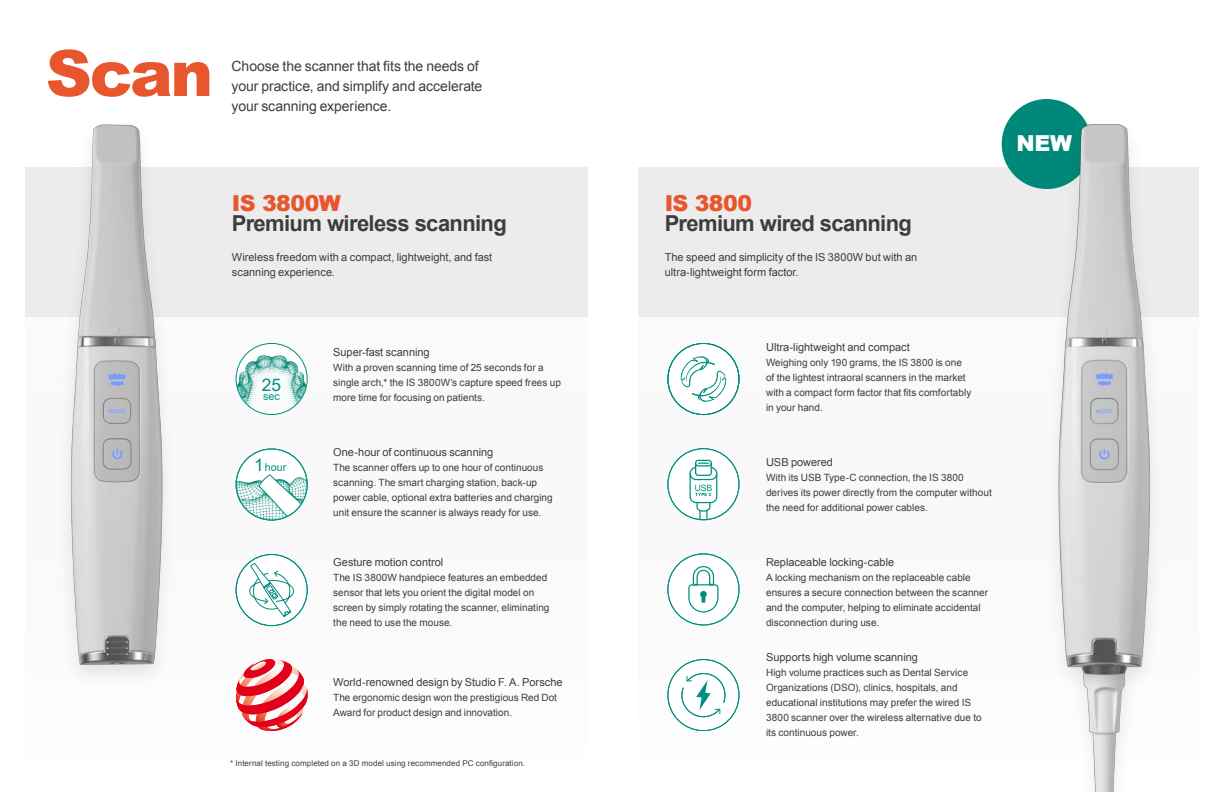
<style>
.page{position:relative;width:1224px;height:792px;background:#fff}
.page>*{position:absolute;margin:0;border:0;box-sizing:border-box;transform-origin:0 0}
.Headline_72_72{font:900 64px "Arial";color:#e8562e}
.Headline_22_24{font:700 22px "Arial";letter-spacing:-.03em;color:#3d3d3c}
.Headline_22_24-2{font:900 22px "Arial";letter-spacing:-.02em;color:#e8562e}
.Headline_22_24-3{font:900 22px "Arial";color:#fff}
.t1{font:17.4px "Arial";color:#008f80}
.Copy_16_17{font:14px/20px "Arial";letter-spacing:-.005em;color:#3d3d3c}
.Copy_11_13{font:11px/15px "Arial";color:#3d3d3c}
.Copy_10_12{font:11px "Arial";color:#3d3d3c}
.t2{font:10.9px "Arial";letter-spacing:-.005em;color:#008f80}
.Copy_10_12-2{font:10px/15px "Arial";letter-spacing:.005em;color:#3d3d3c}
.Copy_11_13-2{font:10px/15px "Arial";letter-spacing:.005em;color:#3d3d3c}
.Small_text{font:8px "Arial";letter-spacing:.01em;color:#3d3d3c}
.s1{font-size:17.4px}
</style>
<div class="page">
<div style="left:26px;top:168px;width:562px;height:598px;background:#ececec"></div>
<div style="left:638px;top:168px;width:560px;height:598px;background:#ececec"></div>
<div style="left:1px;top:318px;width:1223px;height:474px;background:#fff"></div>
<div style="left:695px;top:460px;width:17px;height:7px;border:1px solid #008f80;border-radius:3px"></div>
<svg style="left:689px;top:462px;width:29px;height:58px"></svg>
<div style="left:667px;top:448px;width:72px;height:72px;border:1px solid #008f80;border-radius:50%"></div>
<svg style="left:680px;top:356px;width:47px;height:46px"></svg>
<div style="left:667px;top:343px;width:72px;height:72px;border:1px solid #008f80;border-radius:50%"></div>
<svg style="left:681px;top:673px;width:45px;height:45px"></svg>
<div style="left:667px;top:659px;width:72px;height:72px;border:1px solid #008f80;border-radius:50%"></div>
<svg style="left:688px;top:566px;width:31px;height:47px"></svg>
<div style="left:667px;top:553px;width:72px;height:72px;border:1px solid #008f80;border-radius:50%"></div>
<div style="left:54px;top:117px;width:125px;height:573px;background:#000;opacity:.1"></div>
<img style="left:60px;top:120px;width:119px;height:570px">
<svg style="left:249px;top:563px;width:46px;height:55px"></svg>
<div style="left:236px;top:554px;width:72px;height:72px;border:1px solid #008f80;border-radius:50%"></div>
<img style="left:236px;top:449px;width:71px;height:71px;border-radius:36px">
<svg style="left:255px;top:458px;width:52px;height:62px"></svg>
<div style="left:236px;top:449px;width:72px;height:71px;border:1px solid #008f80;border-radius:50%"></div>
<img style="left:236px;top:343px;width:71px;height:72px">
<svg style="left:261px;top:377px;width:22px;height:25px"></svg>
<div style="left:236px;top:343px;width:72px;height:72px;border:1px solid #008f80;border-radius:50%"></div>
<svg style="left:236px;top:659px;width:72px;height:72px"></svg>
<div style="left:1002px;top:99px;width:90px;height:90px;background:#00897a;border-radius:50%"></div>
<img style="left:1000px;top:122px;width:198px;height:670px">
<p class="Headline_72_72" style="left:46px;top:27px;width:169px">Scan</p>
<p class="Copy_16_17" style="left:232px;top:56px;width:252px">Choose the scanner that fits the needs of your practice, and simplify and accelerate</p>
<p class="Copy_16_17" style="left:232px;top:96px;width:161px">your scanning experience.</p>
<p class="Headline_22_24-2" style="left:232px;top:187px;width:110px">IS 3800W</p>
<p class="Headline_22_24-2" style="left:665px;top:187px;width:89px">IS 3800</p>
<p class="Headline_22_24" style="left:232px;top:209px;width:276px">Premium wireless scanning</p>
<p class="Headline_22_24" style="left:665px;top:209px;width:249px">Premium wired scanning</p>
<p class="Copy_11_13" style="left:232px;top:250px;width:262px">Wireless freedom with a compact, lightweight, and fast scanning experience.</p>
<p class="t1" style="left:262px;top:373px;width:21px">25</p>
<p class="t2" style="left:263px;top:388px;width:18px">sec</p>
<p class="t2" style="left:254px;top:460px;width:34px"><span class="s1">1</span>hour</p>
<p class="Copy_11_13" style="left:333px;top:345px;width:98px">Super-fast scanning</p>
<p class="Copy_10_12-2" style="left:333px;top:360px;width:229px">With a proven scanning time of 25 seconds for a single arch,* the IS 3800W’s capture speed frees up more time for focusing on patients.</p>
<p class="Copy_11_13" style="left:333px;top:445px;width:162px">One-hour of continuous scanning</p>
<p class="Copy_10_12-2" style="left:333px;top:460px;width:221px">The scanner offers up to one hour of continuous scanning. The smart charging station, back-up power cable, optional extra batteries and charging unit ensure the scanner is always ready for use.</p>
<p class="Copy_10_12" style="left:333px;top:555px;width:112px">Gesture motion control</p>
<p class="Copy_10_12-2" style="left:333px;top:570px;width:218px">The IS 3800W handpiece features an embedded sensor that lets you orient the digital model on screen by simply rotating the scanner, eliminating the need to use the mouse.</p>
<p class="Copy_11_13" style="left:333px;top:675px;width:231px">World-renowned design by Studio F. A. Porsche</p>
<p class="Copy_11_13-2" style="left:333px;top:690px;width:225px">The ergonomic design won the prestigious Red Dot<br>Award for product design and innovation.</p>
<p class="Small_text" style="left:230px;top:758px;width:296px">* Internal testing completed on a 3D model using recommended PC configuration.</p>
<p class="Copy_11_13" style="left:665px;top:250px;width:254px">The speed and simplicity of the IS 3800W but with an</p>
<p class="Copy_11_13" style="left:665px;top:265px;width:135px">ultra-lightweight form factor.</p>
<p class="Copy_11_13" style="left:766px;top:340px;width:145px">Ultra-lightweight and compact</p>
<p class="Copy_10_12-2" style="left:766px;top:355px;width:207px">Weighing only 190 grams, the IS 3800 is one of the lightest intraoral scanners in the market with a compact form factor that fits comfortably in your hand.</p>
<p class="Copy_11_13" style="left:766px;top:455px;width:68px">USB powered</p>
<p class="Copy_10_12-2" style="left:766px;top:470px;width:227px">With its USB Type-C connection, the IS 3800 derives its power directly from the computer without the need for additional power cables.</p>
<p class="Copy_11_13" style="left:766px;top:555px;width:130px">Replaceable locking-cable</p>
<p class="Copy_10_12-2" style="left:766px;top:570px;width:224px">A locking mechanism on the replaceable cable ensures a secure connection between the scanner and the computer, helping to eliminate accidental disconnection during use.</p>
<p class="Copy_10_12" style="left:766px;top:650px;width:153px">Supports high volume scanning</p>
<p class="Copy_10_12-2" style="left:766px;top:665px;width:217px">High volume practices such as Dental Service Organizations (DSO), clinics, hospitals, and educational institutions may prefer the wired IS 3800 scanner over the wireless alternative due to its continuous power.</p>
<p class="Headline_22_24-3" style="left:1017px;top:127px;width:57px">NEW</p>
</div>
